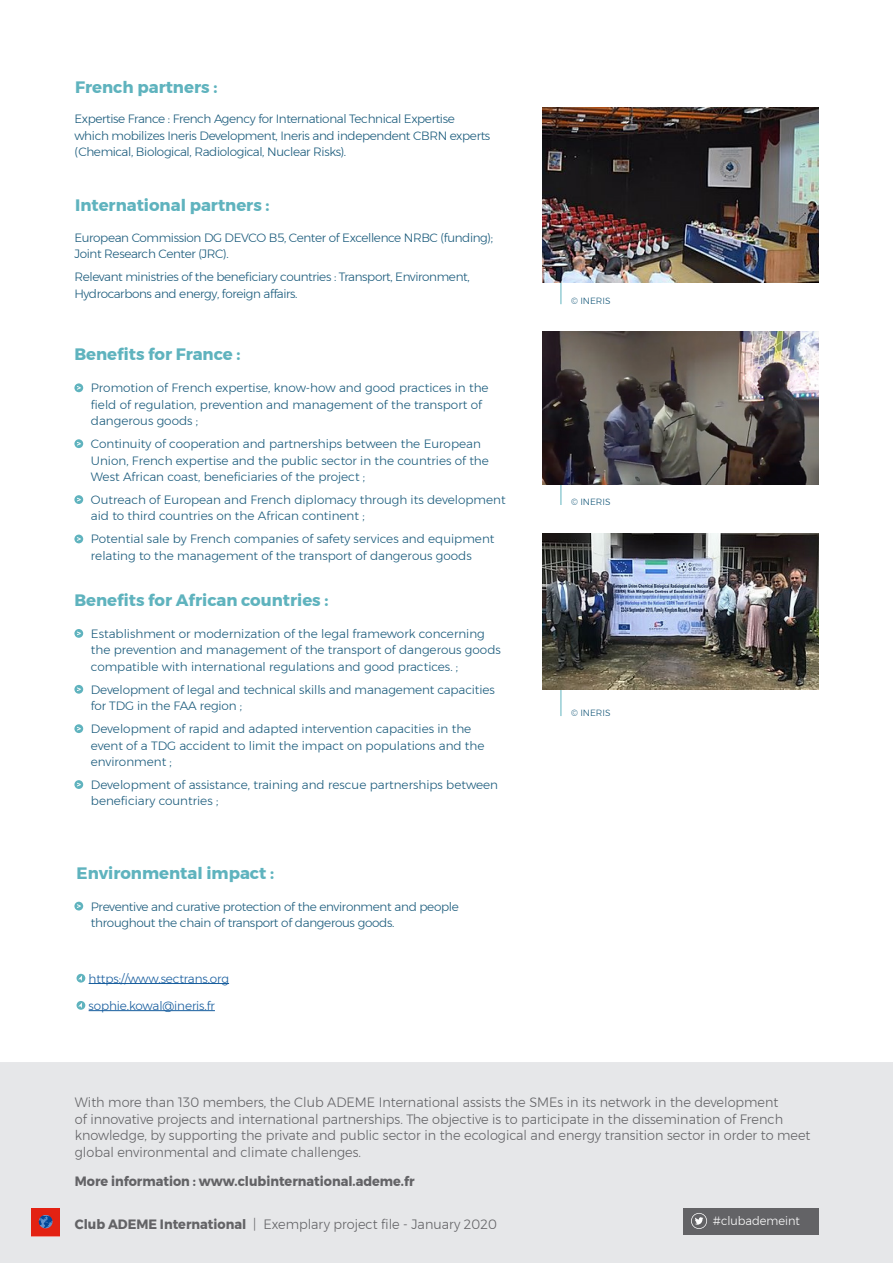
<style>
.page{position:relative;width:893px;height:1263px;background:#fff}
.page>*{position:absolute;margin:0;border:0;box-sizing:border-box;transform-origin:0 0}
.t1{font:700 16.5px "Montserrat";color:#5fb3be}
.t2{font:300 13.5px/16.5px "Montserrat";color:#636366;scale:.95 1}
.t3{font:700 13.5px "Montserrat";color:#636366;scale:.95 1}
.t4{font:300 12px/16.5px "Montserrat";color:#195a7b}
.t5{font:300 12px/16.5px "Montserrat";letter-spacing:-.03em;color:#195a7b}
.t6{font:300 12px/16.5px "Montserrat";letter-spacing:-.025em;color:#195a7b}
.t7{font:300 12px "Montserrat";letter-spacing:-.01em;color:#175d9e}
.t8{font:300 12px "Montserrat";color:#fff;scale:.95 1}
.t9{font:300 9px "Montserrat";color:#195a7b}
.s1{font-weight:700}
</style>
<div class="page">
<hr style="left:561px;top:273px;width:1px;height:31px;background:#5fb3be">
<hr style="left:561px;top:474px;width:1px;height:31px;background:#5fb3be">
<hr style="left:561px;top:685px;width:1px;height:31px;background:#5fb3be">
<svg style="left:74px;top:383px;width:9px;height:9px"></svg>
<svg style="left:77px;top:386px;width:4px;height:4px"></svg>
<div style="left:74px;top:439px;width:9px;height:9px;background:#5fb3be;border-radius:50%"></div>
<svg style="left:77px;top:442px;width:4px;height:4px"></svg>
<svg style="left:74px;top:495px;width:9px;height:9px"></svg>
<svg style="left:77px;top:498px;width:4px;height:3px"></svg>
<div style="left:74px;top:535px;width:9px;height:8px;background:#5fb3be;border-radius:50%"></div>
<svg style="left:77px;top:537px;width:4px;height:4px"></svg>
<svg style="left:74px;top:629px;width:9px;height:9px"></svg>
<svg style="left:77px;top:631px;width:4px;height:4px"></svg>
<div style="left:74px;top:685px;width:9px;height:9px;background:#5fb3be;border-radius:50%"></div>
<svg style="left:77px;top:687px;width:4px;height:4px"></svg>
<svg style="left:74px;top:724px;width:9px;height:9px"></svg>
<svg style="left:74px;top:780px;width:9px;height:9px"></svg>
<svg style="left:77px;top:783px;width:4px;height:3px"></svg>
<div style="left:74px;top:902px;width:9px;height:8px;background:#5fb3be;border-radius:50%"></div>
<svg style="left:77px;top:904px;width:4px;height:4px"></svg>
<img style="left:542px;top:107px;width:277px;height:175px">
<img style="left:542px;top:332px;width:277px;height:152px">
<img style="left:542px;top:533px;width:277px;height:156px">
<hr style="left:89px;top:983px;width:140px;height:1px;background:#175d9e">
<div style="left:77px;top:974px;width:8px;height:8px;background:#5fb3be;border-radius:50%"></div>
<svg style="left:78px;top:975px;width:4px;height:6px"></svg>
<hr style="left:89px;top:1010px;width:126px;height:1px;background:#175d9e">
<svg style="left:77px;top:1001px;width:8px;height:9px"></svg>
<div style="left:0;top:1062px;width:893px;height:201px;background:#e6e7e9"></div>
<img style="left:31px;top:1208px;width:29px;height:28px">
<div style="left:683px;top:1208px;width:136px;height:27px;background:#636366"></div>
<svg style="left:691px;top:1213px;width:16px;height:16px"></svg>
<p class="t1" style="left:75px;top:73px;width:144px">French partners :</p>
<p class="t5" style="left:74px;top:111px;width:417px">Expertise France : French Agency for International Technical Expertise which mobilizes Ineris Development, Ineris and independent CBRN experts (Chemical, Biological, Radiological, Nuclear Risks).</p>
<p class="t1" style="left:75px;top:192px;width:196px">International partners :</p>
<p class="t5" style="left:74px;top:229px;width:420px">European Commission DG DEVCO B5, Center of Excellence NRBC (funding);<br>Joint Research Center (JRC).</p>
<p class="t5" style="left:74px;top:268px;width:397px">Relevant ministries of the beneficiary countries : Transport, Environment,<br>Hydrocarbons and energy, foreign affairs.</p>
<p class="t1" style="left:74px;top:341px;width:168px">Benefits for France :</p>
<p class="t4" style="left:91px;top:379px;width:399px">Promotion of French expertise, know-how and good practices in the field of regulation, prevention and management of the transport of dangerous goods ;</p>
<p class="t4" style="left:91px;top:435px;width:400px">Continuity of cooperation and partnerships between the European<br>Union, French expertise and the public sector in the countries of the<br>West African coast, beneficiaries of the project ;</p>
<p class="t4" style="left:91px;top:491px;width:416px">Outreach of European and French diplomacy through its development aid to third countries on the African continent ;</p>
<p class="t4" style="left:91px;top:531px;width:405px">Potential sale by French companies of safety services and equipment relating to the management of the transport of dangerous goods</p>
<p class="t1" style="left:74px;top:587px;width:256px">Benefits for African countries :</p>
<p class="t4" style="left:91px;top:625px;width:411px">Establishment or modernization of the legal framework concerning the prevention and management of the transport of dangerous goods compatible with international regulations and good practices. ;</p>
<p class="t4" style="left:91px;top:681px;width:405px">Development of legal and technical skills and management capacities for TDG in the FAA region ;</p>
<p class="t4" style="left:91px;top:720px;width:395px">Development of rapid and adapted intervention capacities in the event of a TDG accident to limit the impact on populations and the environment ;</p>
<p class="t4" style="left:91px;top:776px;width:409px">Development of assistance, training and rescue partnerships between beneficiary countries ;</p>
<p class="t1" style="left:77px;top:860px;width:199px">Environmental impact :</p>
<p class="t6" style="left:91px;top:898px;width:370px">Preventive and curative protection of the environment and people throughout the chain of transport of dangerous goods.</p>
<p class="t7" style="left:89px;top:969px;width:142px">https://www.sectrans.org</p>
<p class="t7" style="left:89px;top:996px;width:128px">sophie.kowal@ineris.fr</p>
<p class="t9" style="left:571px;top:294px;width:41px">© INERIS</p>
<p class="t9" style="left:571px;top:495px;width:41px">© INERIS</p>
<p class="t9" style="left:571px;top:706px;width:41px">© INERIS</p>
<p class="t2" style="left:75px;top:1094px;width:776px">With more than 130 members, the Club ADEME International assists the SMEs in its network in the development<br>of innovative projects and international partnerships. The objective is to participate in the dissemination of French knowledge, by supporting the private and public sector in the ecological and energy transition sector in order to meet global environmental and climate challenges.</p>
<p class="t3" style="left:75px;top:1170px;width:359px">More information : www.clubinternational.ademe.fr</p>
<p class="t8" style="left:713px;top:1211px;width:93px">#clubademeint</p>
<p class="t2" style="left:75px;top:1216px;width:446px"><span class="s1">Club ADEME International</span> | Exemplary project file - January 2020</p>
</div>
